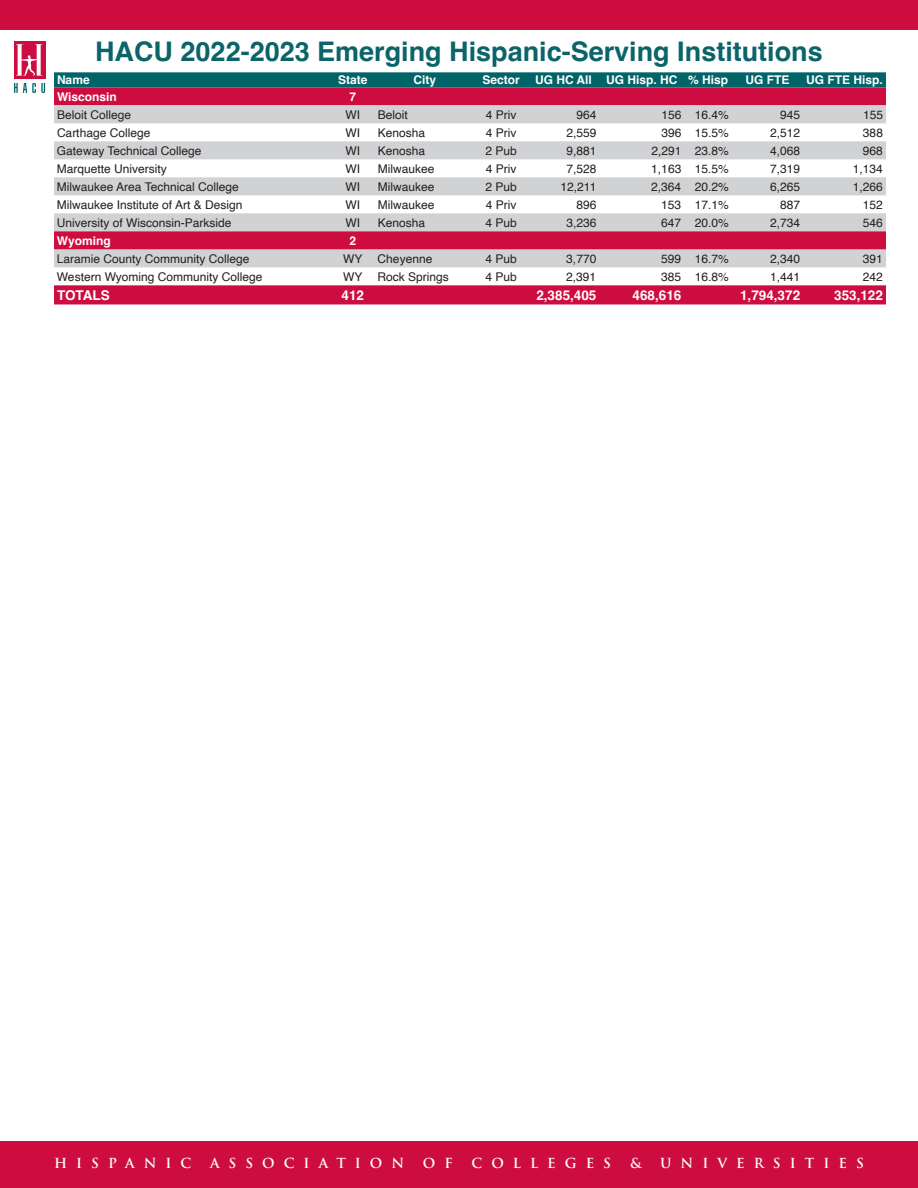
<style>
.page{position:relative;width:918px;height:1188px;background:#fff}
.page>*{position:absolute;margin:0;border:0;box-sizing:border-box;transform-origin:0 0}
.t1{font:700 27px "Helvetica";color:#0a6469}
.t2{font:700 13.5px "Trajan Pro";letter-spacing:.67em;color:#fff}
.t3{font:700 13.5px "Helvetica";color:#fff}
.t4{font:12px "Helvetica";color:#231f20}
.t5{font:700 12px "Helvetica";color:#fff}
</style>
<div class="page">
<div style="left:0;top:0;width:918px;height:30px;background:#cd0d40"></div>
<div style="left:0;top:1142px;width:918px;height:46px;background:#cd0d40"></div>
<div style="left:14px;top:41px;width:31px;height:38px;background:#cd0d40"></div>
<svg style="left:16px;top:44px;width:26px;height:32px"></svg>
<svg style="left:14px;top:83px;width:31px;height:10px"></svg>
<div style="left:54px;top:72px;width:832px;height:15px;background:#006468"></div>
<svg style="left:54px;top:87px;width:832px;height:217px;fill:#cd0d40"></svg>
<svg style="left:54px;top:105px;width:832px;height:162px;fill:#d1d2d4"></svg>
<div style="left:54px;top:231px;width:832px;height:18px;background:#cd0d40"></div>
<h1 class="t1" style="left:95px;top:35px;width:729px">HACU 2022-2023 Emerging Hispanic-Serving Institutions</h1>
<p class="t5" style="left:57px;top:73px;width:34px">Name</p>
<p class="t5" style="left:338px;top:73px;width:31px">State</p>
<p class="t5" style="left:413px;top:73px;width:24px">City</p>
<p class="t5" style="left:482px;top:73px;width:39px">Sector</p>
<p class="t5" style="left:535px;top:73px;width:195px">UG HC All UG Hisp. HC % Hisp</p>
<p class="t5" style="left:746px;top:73px;width:46px">UG FTE</p>
<p class="t5" style="left:806px;top:73px;width:78px">UG FTE Hisp.</p>
<p class="t5" style="left:57px;top:89px;width:61px">Wisconsin</p>
<p class="t5" style="left:349px;top:89px;width:8px">7</p>
<p class="t4" style="left:57px;top:105px;width:76px">Beloit College</p>
<p class="t4" style="left:345px;top:105px;width:16px">WI</p>
<p class="t4" style="left:378px;top:105px;width:32px">Beloit</p>
<p class="t4" style="left:486px;top:105px;width:32px">4 Priv</p>
<p class="t4" style="left:576px;top:105px;width:22px">964</p>
<p class="t4" style="left:661px;top:105px;width:69px">156 16.4%</p>
<p class="t4" style="left:780px;top:105px;width:22px">945</p>
<p class="t4" style="left:863px;top:105px;width:22px">155</p>
<p class="t4" style="left:57px;top:123px;width:95px">Carthage College</p>
<p class="t4" style="left:345px;top:123px;width:16px">WI</p>
<p class="t4" style="left:378px;top:123px;width:49px">Kenosha</p>
<p class="t4" style="left:486px;top:123px;width:32px">4 Priv</p>
<p class="t4" style="left:566px;top:123px;width:32px">2,559</p>
<p class="t4" style="left:661px;top:123px;width:69px">396 15.5%</p>
<p class="t4" style="left:770px;top:123px;width:32px">2,512</p>
<p class="t4" style="left:863px;top:123px;width:22px">388</p>
<p class="t4" style="left:57px;top:141px;width:146px">Gateway Technical College</p>
<p class="t4" style="left:345px;top:141px;width:16px">WI</p>
<p class="t4" style="left:378px;top:141px;width:49px">Kenosha</p>
<p class="t4" style="left:485px;top:141px;width:33px">2 Pub</p>
<p class="t4" style="left:566px;top:141px;width:32px">9,881</p>
<p class="t4" style="left:651px;top:141px;width:79px">2,291 23.8%</p>
<p class="t4" style="left:770px;top:141px;width:32px">4,068</p>
<p class="t4" style="left:863px;top:141px;width:22px">968</p>
<p class="t4" style="left:57px;top:159px;width:112px">Marquette University</p>
<p class="t4" style="left:345px;top:159px;width:16px">WI</p>
<p class="t4" style="left:378px;top:159px;width:58px">Milwaukee</p>
<p class="t4" style="left:486px;top:159px;width:32px">4 Priv</p>
<p class="t4" style="left:566px;top:159px;width:32px">7,528</p>
<p class="t4" style="left:651px;top:159px;width:79px">1,163 15.5%</p>
<p class="t4" style="left:770px;top:159px;width:32px">7,319</p>
<p class="t4" style="left:853px;top:159px;width:32px">1,134</p>
<p class="t4" style="left:57px;top:177px;width:183px">Milwaukee Area Technical College</p>
<p class="t4" style="left:345px;top:177px;width:16px">WI</p>
<p class="t4" style="left:378px;top:177px;width:58px">Milwaukee</p>
<p class="t4" style="left:485px;top:177px;width:33px">2 Pub</p>
<p class="t4" style="left:561px;top:177px;width:37px">12,211</p>
<p class="t4" style="left:651px;top:177px;width:79px">2,364 20.2%</p>
<p class="t4" style="left:770px;top:177px;width:32px">6,265</p>
<p class="t4" style="left:853px;top:177px;width:32px">1,266</p>
<p class="t4" style="left:57px;top:195px;width:187px">Milwaukee Institute of Art &amp; Design</p>
<p class="t4" style="left:345px;top:195px;width:16px">WI</p>
<p class="t4" style="left:378px;top:195px;width:58px">Milwaukee</p>
<p class="t4" style="left:486px;top:195px;width:32px">4 Priv</p>
<p class="t4" style="left:576px;top:195px;width:22px">896</p>
<p class="t4" style="left:661px;top:195px;width:69px">153 17.1%</p>
<p class="t4" style="left:780px;top:195px;width:22px">887</p>
<p class="t4" style="left:863px;top:195px;width:22px">152</p>
<p class="t4" style="left:57px;top:213px;width:176px">University of Wisconsin-Parkside</p>
<p class="t4" style="left:345px;top:213px;width:16px">WI</p>
<p class="t4" style="left:378px;top:213px;width:49px">Kenosha</p>
<p class="t4" style="left:485px;top:213px;width:33px">4 Pub</p>
<p class="t4" style="left:566px;top:213px;width:32px">3,236</p>
<p class="t4" style="left:661px;top:213px;width:69px">647 20.0%</p>
<p class="t4" style="left:770px;top:213px;width:32px">2,734</p>
<p class="t4" style="left:863px;top:213px;width:22px">546</p>
<p class="t5" style="left:57px;top:233px;width:55px">Wyoming</p>
<p class="t5" style="left:349px;top:233px;width:8px">2</p>
<p class="t4" style="left:57px;top:249px;width:194px">Laramie County Community College</p>
<p class="t4" style="left:343px;top:249px;width:21px">WY</p>
<p class="t4" style="left:378px;top:249px;width:56px">Cheyenne</p>
<p class="t4" style="left:485px;top:249px;width:33px">4 Pub</p>
<p class="t4" style="left:566px;top:249px;width:32px">3,770</p>
<p class="t4" style="left:661px;top:249px;width:69px">599 16.7%</p>
<p class="t4" style="left:770px;top:249px;width:32px">2,340</p>
<p class="t4" style="left:863px;top:249px;width:22px">391</p>
<p class="t4" style="left:57px;top:267px;width:207px">Western Wyoming Community College</p>
<p class="t4" style="left:343px;top:267px;width:21px">WY</p>
<p class="t4" style="left:378px;top:267px;width:73px">Rock Springs</p>
<p class="t4" style="left:485px;top:267px;width:33px">4 Pub</p>
<p class="t4" style="left:566px;top:267px;width:32px">2,391</p>
<p class="t4" style="left:661px;top:267px;width:69px">385 16.8%</p>
<p class="t4" style="left:770px;top:267px;width:32px">1,441</p>
<p class="t4" style="left:863px;top:267px;width:22px">242</p>
<p class="t3" style="left:57px;top:287px;width:54px">TOTALS</p>
<p class="t3" style="left:342px;top:287px;width:24px">412</p>
<p class="t3" style="left:536px;top:287px;width:62px">2,385,405</p>
<p class="t3" style="left:633px;top:287px;width:50px">468,616</p>
<p class="t3" style="left:740px;top:287px;width:62px">1,794,372</p>
<p class="t3" style="left:834px;top:287px;width:50px">353,122</p>
<p class="t2" style="left:54px;top:1155px;width:139px">HISPANIC</p>
<p class="t2" style="left:210px;top:1155px;width:195px">ASSOCIATION</p>
<p class="t2" style="left:423px;top:1155px;width:31px">O F</p>
<p class="t2" style="left:472px;top:1155px;width:141px">COLLEGES</p>
<p class="t2" style="left:630px;top:1155px;width:13px">&amp;</p>
<p class="t2" style="left:660px;top:1155px;width:205px">UNIVERSITIES</p>
</div>
